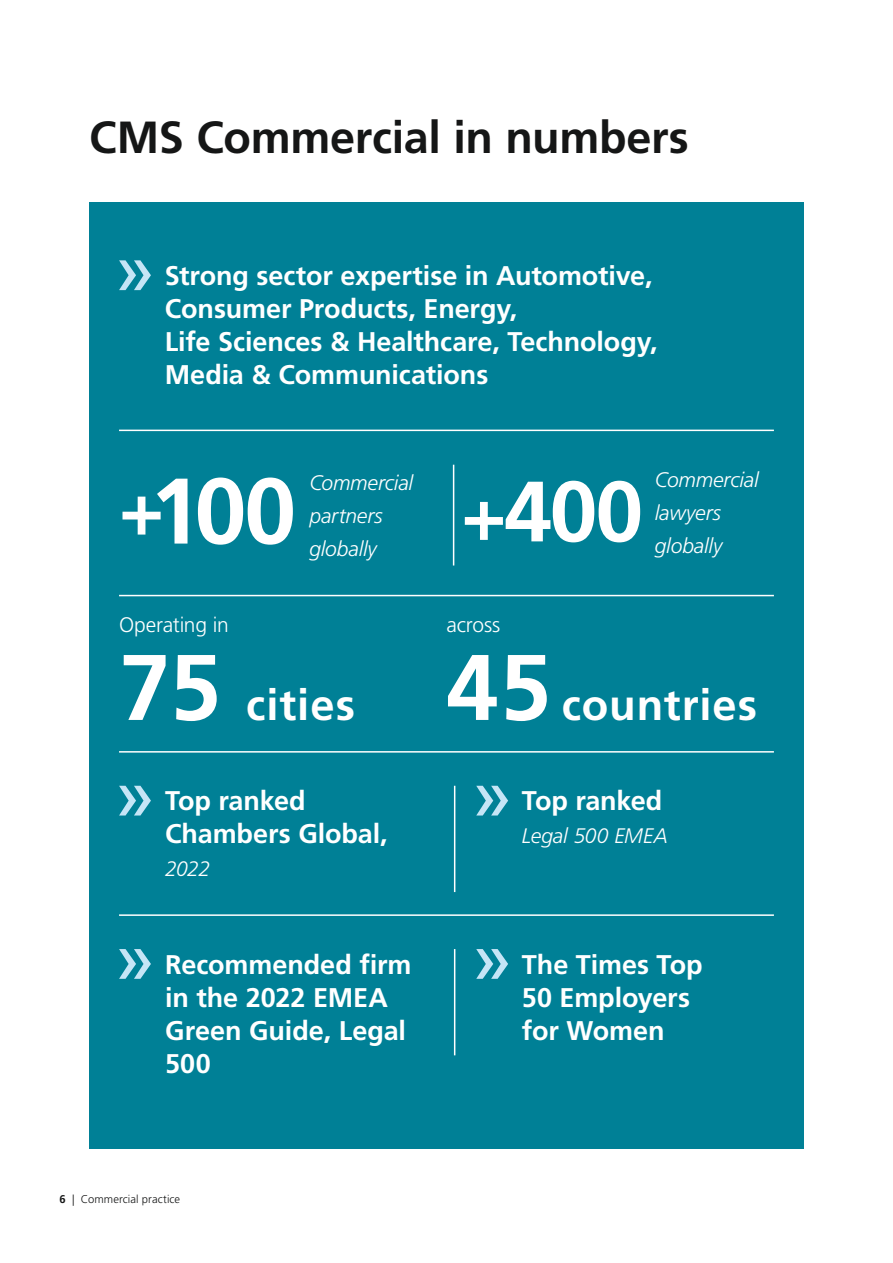
<style>
.page{position:relative;width:893px;height:1263px;background:#fff}
.page>*{position:absolute;margin:0;border:0;box-sizing:border-box;transform-origin:0 0}
.Sub_2___11_12pt___Light_Italic___black{font:700 93px "Frutiger LT Pro";color:#fff}
.Sub_2___11_12pt___Light_Italic___black-2{font:700 85.5px "Frutiger LT Pro";color:#fff}
.Head_4___30_36pt___Light___black{font:700 45px "Frutiger LT Pro";letter-spacing:-.01em;color:#151616}
.Sub_2___11_12pt___Light_Italic___black-3{font:700 43.5px "Frutiger LT Pro";letter-spacing:.02em;color:#fff}
.Sub_2___11_12pt___Light_Italic___black-4{font:700 27px/33px "Frutiger LT Pro";letter-spacing:-.005em;color:#fff}
.Sub_2___11_12pt___Light_Italic___black-5{font:italic 300 21px/33px "Frutiger LT Pro";letter-spacing:-.01em;color:#fff}
.Sub_2___11_12pt___Light_Italic___black-6{font:300 21px "Frutiger LT Pro";letter-spacing:-.01em;color:#fff}
.Page___left___7_5_10pt___Light___black{font:300 11.25px "Frutiger LT Pro";letter-spacing:.01em;color:#151616}
.s1{font-size:75px}
.s2{font-size:93px}
.s3{font-weight:700}
</style>
<div class="page">
<div style="left:89px;top:202px;width:715px;height:946px;background:#008096"></div>
<hr style="left:119px;top:751px;width:655px;height:2px;background:#fff">
<svg style="left:119px;top:260px;width:32px;height:30px"></svg>
<hr style="left:119px;top:595px;width:655px;height:1px;background:#fff">
<hr style="left:453px;top:465px;width:1px;height:100px;background:#fff">
<hr style="left:119px;top:430px;width:655px;height:1px;background:#fff">
<svg style="left:119px;top:786px;width:32px;height:29px"></svg>
<svg style="left:476px;top:786px;width:32px;height:29px"></svg>
<hr style="left:454px;top:786px;width:1px;height:106px;background:#fff">
<hr style="left:119px;top:914px;width:655px;height:2px;background:#fff">
<svg style="left:119px;top:949px;width:32px;height:30px"></svg>
<svg style="left:476px;top:949px;width:32px;height:30px"></svg>
<hr style="left:454px;top:949px;width:1px;height:106px;background:#fff">
<p class="Head_4___30_36pt___Light___black" style="left:89px;top:111px;width:601px">CMS Commercial in numbers</p>
<p class="Sub_2___11_12pt___Light_Italic___black-4" style="left:165px;top:259px;width:494px">Strong sector expertise in Automotive, Consumer Products, Energy,<br>Life Sciences &amp; Healthcare, Technology, Media &amp; Communications</p>
<p class="Sub_2___11_12pt___Light_Italic___black" style="left:119px;top:457px;width:179px"><span class="s1">+</span>100</p>
<p class="Sub_2___11_12pt___Light_Italic___black-5" style="left:309px;top:466px;width:105px">Commercial partners globally</p>
<p class="Sub_2___11_12pt___Light_Italic___black-2" style="left:461px;top:461px;width:183px"><span class="s1">+</span>400</p>
<p class="Sub_2___11_12pt___Light_Italic___black-5" style="left:655px;top:463px;width:105px">Commercial lawyers globally</p>
<p class="Sub_2___11_12pt___Light_Italic___black-6" style="left:119px;top:613px;width:111px">Operating in</p>
<p class="Sub_2___11_12pt___Light_Italic___black-3" style="left:119px;top:679px;width:237px"><span class="s2">75</span> cities</p>
<p class="Sub_2___11_12pt___Light_Italic___black-4" style="left:165px;top:784px;width:224px">Top ranked<br>Chambers Global,</p>
<p class="Sub_2___11_12pt___Light_Italic___black-5" style="left:165px;top:853px;width:46px">2022</p>
<p class="Sub_2___11_12pt___Light_Italic___black-6" style="left:446px;top:613px;width:55px">across</p>
<p class="Sub_2___11_12pt___Light_Italic___black-3" style="left:446px;top:679px;width:312px"><span class="s2">45</span> countries</p>
<p class="Sub_2___11_12pt___Light_Italic___black-4" style="left:522px;top:784px;width:142px">Top ranked</p>
<p class="Sub_2___11_12pt___Light_Italic___black-5" style="left:522px;top:820px;width:147px">Legal 500 EMEA</p>
<p class="Sub_2___11_12pt___Light_Italic___black-4" style="left:165px;top:948px;width:248px">Recommended firm in the 2022 EMEA<br>Green Guide, Legal<br>500</p>
<p class="Sub_2___11_12pt___Light_Italic___black-4" style="left:522px;top:948px;width:182px">The Times Top<br>50 Employers for Women</p>
<p class="Page___left___7_5_10pt___Light___black" style="left:60px;top:1193px;width:122px"><span class="s3">6</span> | Commercial practice</p>
</div>
